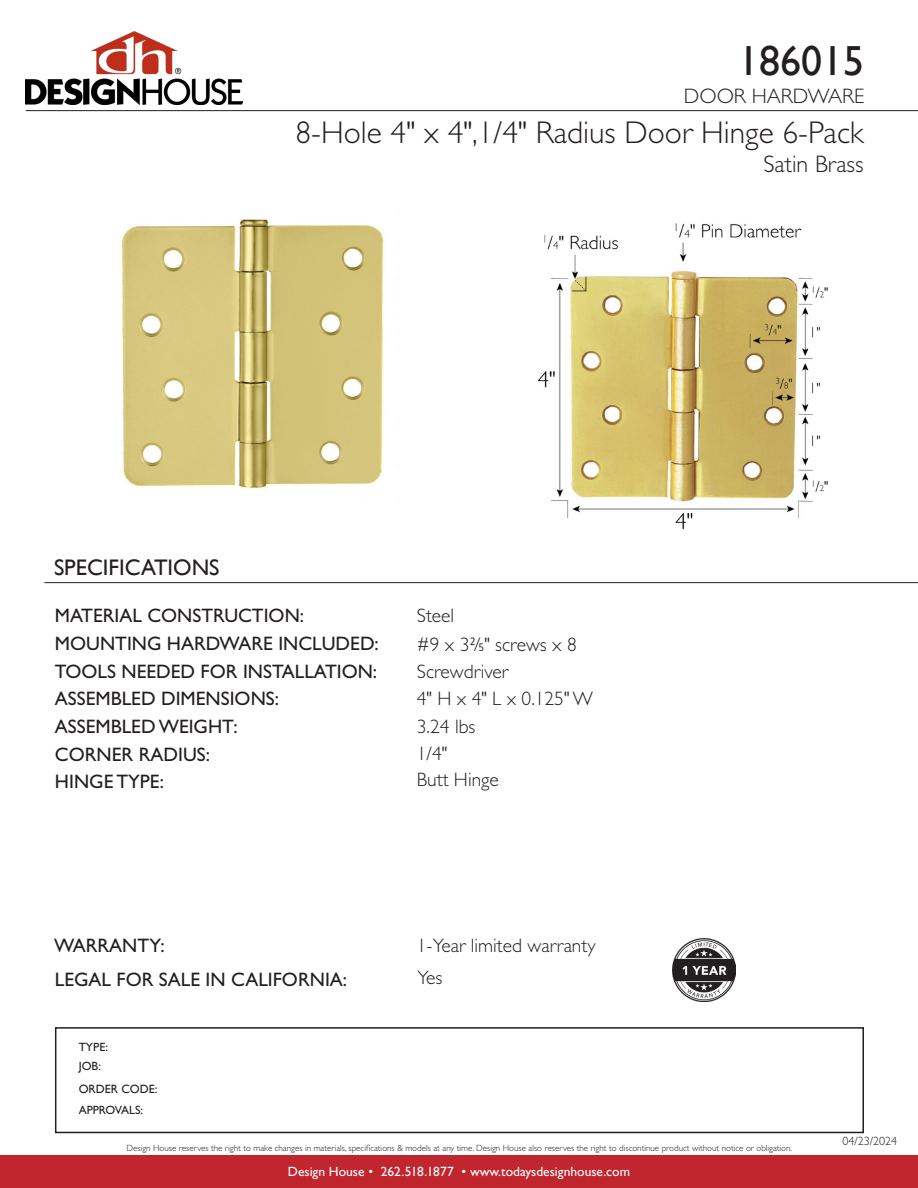
<style>
.page{position:relative;width:918px;height:1188px;background:#fff}
.page>*{position:absolute;margin:0;border:0;box-sizing:border-box;transform-origin:0 0}
.t1{font:42px "Gill Sans";color:#231f20}
.t2{font:300 31.5px "Gill Sans Std";color:#231f20}
.t3{font:300 24px "Gill Sans Std";color:#231f20}
.t4{font:22.5px "Gill Sans";color:#231f20}
.t5{font:300 21px "Gill Sans Std";color:#231f20}
.t6{font:19.5px "Gill Sans Std";color:#231f20}
.t7{font:300 19.5px "Gill Sans Std";color:#231f20}
.t8{font:13.5px "Gill Sans Std";color:#fff}
.t9{font:12px "Gill Sans Std";color:#231f20}
.t10{font:300 12px "Gill Sans Std";color:#231f20}
.t11{font:12px "Gill Sans";color:#231f20}
.t12{font:300 9px "Gill Sans Std";color:#231f20}
.s1{font-family:"Amazon Ember Cd RC"}
</style>
<div class="page">
<div style="left:0;top:1156px;width:918px;height:32px;background:#c1262f"></div>
<img style="left:26px;top:32px;width:217px;height:73px">
<hr style="left:26px;top:110px;width:892px;height:1px;background:#231f20">
<img style="left:122px;top:219px;width:262px;height:270px">
<img style="left:537px;top:223px;width:291px;height:307px">
<img style="left:672px;top:939px;width:64px;height:63px">
<div style="left:55px;top:1027px;width:809px;height:106px;border:2px solid #231f20"></div>
<hr style="left:44px;top:582px;width:874px;height:1px;background:#231f20">
<p class="t1" style="left:738px;top:36px;width:127px">186015</p>
<p class="t5" style="left:684px;top:84px;width:182px">DOOR HARDWARE</p>
<p class="t2" style="left:296px;top:115px;width:570px">8-Hole 4" x 4",1/4" Radius Door Hinge 6-Pack</p>
<p class="t3" style="left:763px;top:151px;width:102px">Satin Brass</p>
<p class="t4" style="left:54px;top:554px;width:167px">SPECIFICATIONS</p>
<p class="t6" style="left:55px;top:605px;width:251px">MATERIAL CONSTRUCTION:</p>
<p class="t6" style="left:55px;top:632px;width:325px">MOUNTING HARDWARE INCLUDED:</p>
<p class="t7" style="left:417px;top:605px;width:39px">Steel</p>
<p class="t7" style="left:417px;top:633px;width:161px">#9 x 3<span class="s1">⅖</span>" screws x 8</p>
<p class="t6" style="left:55px;top:660px;width:324px">TOOLS NEEDED FOR INSTALLATION:</p>
<p class="t7" style="left:417px;top:660px;width:93px">Screwdriver</p>
<p class="t6" style="left:55px;top:687px;width:226px">ASSEMBLED DIMENSIONS:</p>
<p class="t7" style="left:417px;top:688px;width:178px">4" H x 4" L x 0.125" W</p>
<p class="t6" style="left:55px;top:715px;width:184px">ASSEMBLED WEIGHT:</p>
<p class="t7" style="left:417px;top:715px;width:60px">3.24 lbs</p>
<p class="t6" style="left:55px;top:744px;width:157px">CORNER RADIUS:</p>
<p class="t7" style="left:417px;top:743px;width:32px">1/4"</p>
<p class="t6" style="left:55px;top:770px;width:111px">HINGE TYPE:</p>
<p class="t7" style="left:417px;top:769px;width:84px">Butt Hinge</p>
<p class="t6" style="left:54px;top:934px;width:112px">WARRANTY:</p>
<p class="t6" style="left:55px;top:968px;width:294px">LEGAL FOR SALE IN CALIFORNIA:</p>
<p class="t9" style="left:79px;top:1040px;width:31px">TYPE:</p>
<p class="t9" style="left:79px;top:1059px;width:24px">JOB:</p>
<p class="t11" style="left:79px;top:1082px;width:80px">ORDER CODE:</p>
<p class="t9" style="left:79px;top:1103px;width:66px">APPROVALS:</p>
<p class="t7" style="left:417px;top:934px;width:180px">1-Year limited warranty</p>
<p class="t7" style="left:418px;top:966px;width:26px">Yes</p>
<p class="t12" style="left:127px;top:1143px;width:667px">Design House reserves the right to make changes in materials, specifications &amp; models at any time. Design House also reserves the right to discontinue product without notice or obligation.</p>
<p class="t8" style="left:288px;top:1164px;width:344px">Design House • 262.518.1877 • www.todaysdesignhouse.com</p>
<p class="t10" style="left:842px;top:1134px;width:56px">04/23/2024</p>
</div>
